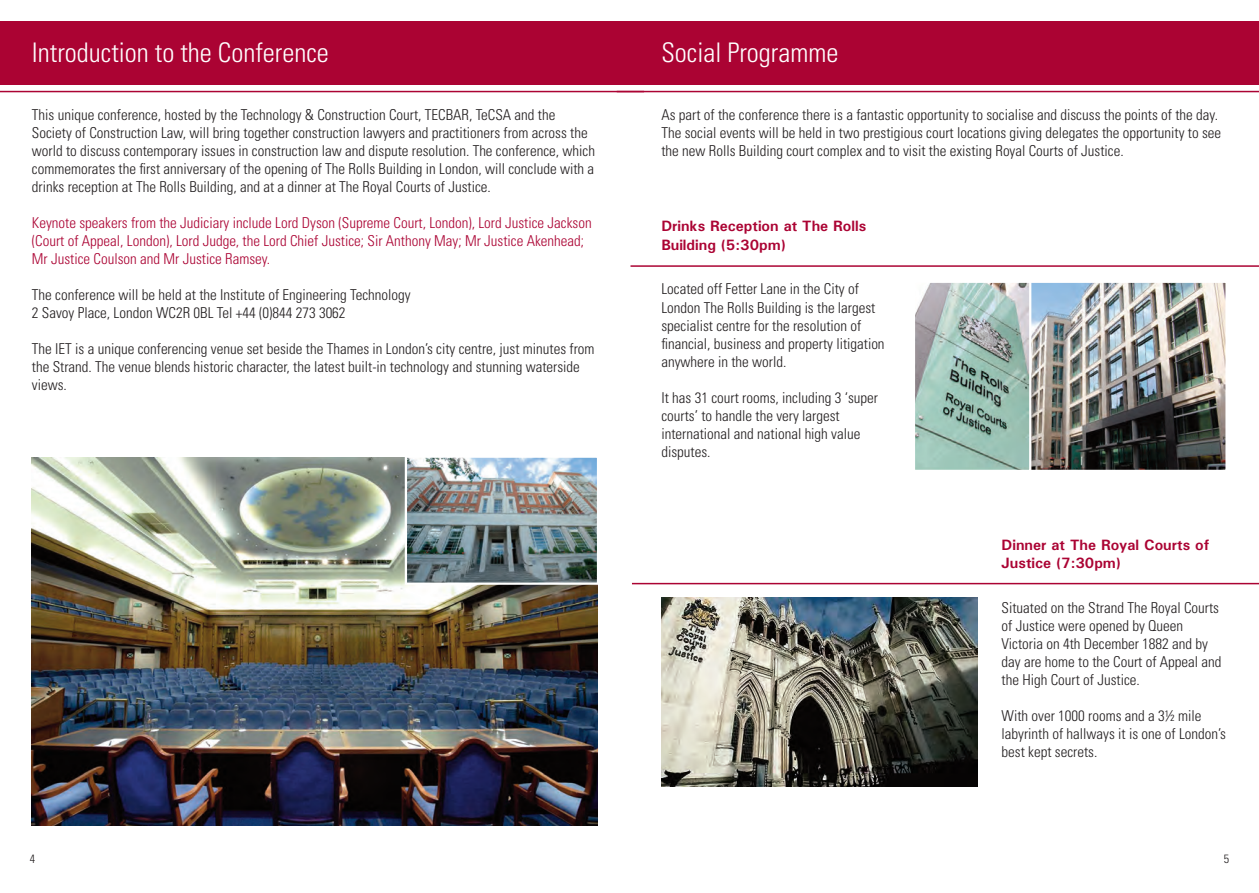
<style>
.page{position:relative;width:1259px;height:893px;background:#fff}
.page>*{position:absolute;margin:0;border:0;box-sizing:border-box;transform-origin:0 0}
.t1{font:300 condensed 27px "Univers LT Std";color:#fff}
.t2{font:300 condensed 15px/18px "Univers LT Std";color:#231f20}
.t3{font:300 condensed 15px/18px "Univers LT Std";color:#ab0333}
.t4{font:700 15px/18.6px "Univers";color:#ab0333}
.t5{font:300 condensed 12px "Univers LT Std";color:#231f20}
</style>
<div class="page">
<div style="left:617px;top:21px;width:642px;height:64px;background:#ab0333"></div>
<hr style="left:617px;top:91px;width:642px;height:1px;background:#ab0333">
<img style="left:661px;top:597px;width:316px;height:190px">
<img style="left:1031px;top:284px;width:193px;height:185px">
<div style="left:939px;top:281px;width:288px;height:191px;border:2px solid #fff"></div>
<img style="left:916px;top:284px;width:112px;height:185px">
<div style="left:913px;top:281px;width:118px;height:191px;border:2px solid #fff"></div>
<hr style="left:632px;top:583px;width:627px;height:1px;background:#ab0333">
<hr style="left:630px;top:265px;width:629px;height:2px;background:#ab0333">
<div style="left:0;top:21px;width:642px;height:64px;background:#ab0333"></div>
<hr style="left:0;top:91px;width:644px;height:1px;background:#ab0333">
<img style="left:32px;top:457px;width:565px;height:369px">
<img style="left:408px;top:458px;width:188px;height:124px">
<div style="left:405px;top:455px;width:194px;height:130px;border:2px solid #fff"></div>
<h1 class="t1" style="left:32px;top:36px;width:298px">Introduction to the Conference</h1>
<h1 class="t1" style="left:661px;top:36px;width:178px">Social Programme</h1>
<p class="t2" style="left:32px;top:106px;width:565px">This unique conference, hosted by the Technology &amp; Construction Court, TECBAR, TeCSA and the Society of Construction Law, will bring together construction lawyers and practitioners from across the world to discuss contemporary issues in construction law and dispute resolution. The conference, which commemorates the first anniversary of the opening of The Rolls Building in London, will conclude with a drinks reception at The Rolls Building, and at a dinner at The Royal Courts of Justice.</p>
<p class="t3" style="left:32px;top:214px;width:561px">Keynote speakers from the Judiciary include Lord Dyson (Supreme Court, London), Lord Justice Jackson (Court of Appeal, London), Lord Judge, the Lord Chief Justice; Sir Anthony May; Mr Justice Akenhead;<br>Mr Justice Coulson and Mr Justice Ramsey.</p>
<p class="t2" style="left:32px;top:286px;width:380px">The conference will be held at the Institute of Engineering Technology<br>2 Savoy Place, London WC2R 0BL Tel +44 (0)844 273 3062</p>
<p class="t2" style="left:32px;top:340px;width:564px">The IET is a unique conferencing venue set beside the Thames in London’s city centre, just minutes from the Strand. The venue blends historic character, the latest built-in technology and stunning waterside views.</p>
<p class="t2" style="left:661px;top:106px;width:561px">As part of the conference there is a fantastic opportunity to socialise and discuss the points of the day.<br>The social events will be held in two prestigious court locations giving delegates the opportunity to see the new Rolls Building court complex and to visit the existing Royal Courts of Justice.</p>
<p class="t4" style="left:661px;top:217px;width:206px">Drinks Reception at The Rolls<br>Building (5:30pm)</p>
<p class="t2" style="left:661px;top:280px;width:225px">Located off Fetter Lane in the City of London The Rolls Building is the largest specialist centre for the resolution of financial, business and property litigation anywhere in the world.</p>
<p class="t2" style="left:661px;top:388px;width:218px">It has 31 court rooms, including 3 ‘super courts’ to handle the very largest international and national high value disputes.</p>
<p class="t4" style="left:1001px;top:535px;width:209px">Dinner at The Royal Courts of<br>Justice (7:30pm)</p>
<p class="t2" style="left:1001px;top:598px;width:221px">Situated on the Strand The Royal Courts of Justice were opened by Queen Victoria on 4th December 1882 and by day are home to the Court of Appeal and the High Court of Justice.</p>
<p class="t2" style="left:1001px;top:706px;width:226px">With over 1000 rooms and a 3½ mile labyrinth of hallways it is one of London’s best kept secrets.</p>
<p class="t5" style="left:30px;top:851px;width:7px">4</p>
<p class="t5" style="left:1223px;top:851px;width:7px">5</p>
</div>
